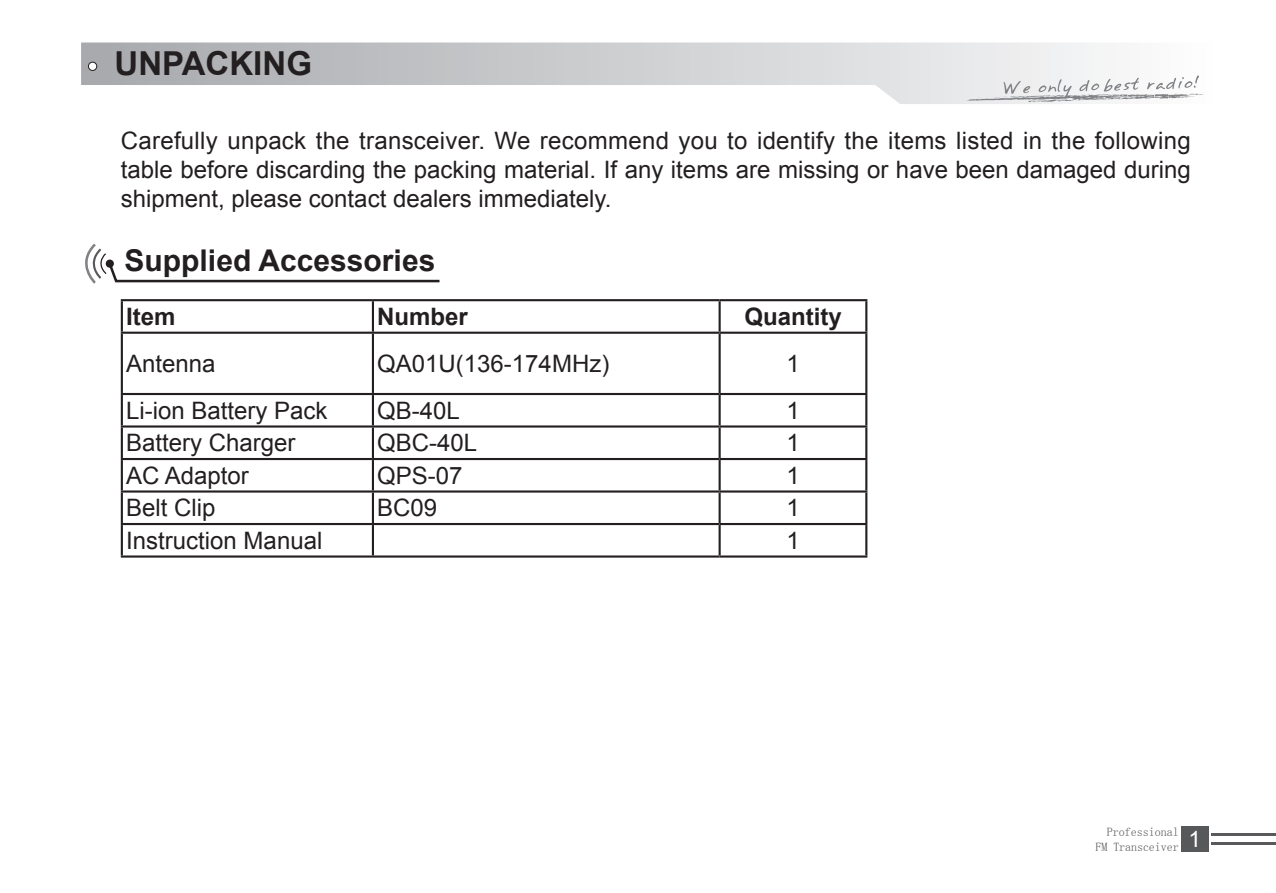
<style>
.page{position:relative;width:1276px;height:893px;background:#fff}
.page>*{position:absolute;margin:0;border:0;box-sizing:border-box;transform-origin:0 0}
.t1{font:700 33px "Arial";color:#231f20}
.t2{font:700 30px "Arial";color:#231f20}
.t3{font:24px/28.8px "Arial";color:#231f20;text-align:justify}
.t4{font:700 24px "Arial";color:#231f20}
.t5{font:12px/14.4px "Sim Sun";color:#57585a}
</style>
<div class="page">
<svg style="left:81px;top:43px;width:1027px;height:61px"></svg>
<div style="left:88px;top:62px;width:9px;height:8px;background:#fff;border-radius:50%"></div>
<div style="left:88px;top:62px;width:9px;height:9px;border:1px solid #231f20;border-radius:50%"></div>
<svg style="left:965px;top:75px;width:239px;height:28px"></svg>
<div style="left:1181px;top:826px;width:27px;height:25px;background:#57585a"></div>
<hr style="left:1210px;top:833px;width:66px;height:3px;background:#59595b">
<hr style="left:1210px;top:842px;width:66px;height:3px;background:#59595b">
<svg style="left:85px;top:243px;width:355px;height:41px"></svg>
<hr style="left:121px;top:299px;width:252px;height:2px;background:#231f20">
<hr style="left:121px;top:301px;width:2px;height:31px;background:#231f20">
<hr style="left:373px;top:299px;width:346px;height:2px;background:#231f20">
<hr style="left:372px;top:301px;width:2px;height:31px;background:#231f20">
<hr style="left:719px;top:299px;width:148px;height:2px;background:#231f20">
<hr style="left:718px;top:301px;width:2px;height:31px;background:#231f20">
<hr style="left:865px;top:301px;width:2px;height:31px;background:#231f20">
<hr style="left:121px;top:332px;width:252px;height:2px;background:#231f20">
<hr style="left:121px;top:334px;width:2px;height:59px;background:#231f20">
<hr style="left:373px;top:332px;width:346px;height:2px;background:#231f20">
<hr style="left:372px;top:334px;width:2px;height:59px;background:#231f20">
<hr style="left:719px;top:332px;width:148px;height:2px;background:#231f20">
<hr style="left:718px;top:334px;width:2px;height:59px;background:#231f20">
<hr style="left:865px;top:334px;width:2px;height:59px;background:#231f20">
<hr style="left:121px;top:393px;width:252px;height:2px;background:#231f20">
<hr style="left:121px;top:395px;width:2px;height:30px;background:#231f20">
<hr style="left:373px;top:393px;width:346px;height:2px;background:#231f20">
<hr style="left:372px;top:395px;width:2px;height:30px;background:#231f20">
<hr style="left:719px;top:393px;width:148px;height:2px;background:#231f20">
<hr style="left:718px;top:395px;width:2px;height:30px;background:#231f20">
<hr style="left:865px;top:395px;width:2px;height:30px;background:#231f20">
<hr style="left:121px;top:425px;width:252px;height:3px;background:#231f20">
<hr style="left:121px;top:428px;width:2px;height:30px;background:#231f20">
<hr style="left:373px;top:425px;width:346px;height:3px;background:#231f20">
<hr style="left:372px;top:428px;width:2px;height:30px;background:#231f20">
<hr style="left:719px;top:425px;width:148px;height:3px;background:#231f20">
<hr style="left:718px;top:428px;width:2px;height:30px;background:#231f20">
<hr style="left:865px;top:428px;width:2px;height:30px;background:#231f20">
<hr style="left:121px;top:458px;width:252px;height:2px;background:#231f20">
<hr style="left:121px;top:460px;width:2px;height:30px;background:#231f20">
<hr style="left:373px;top:458px;width:346px;height:2px;background:#231f20">
<hr style="left:372px;top:460px;width:2px;height:30px;background:#231f20">
<hr style="left:719px;top:458px;width:148px;height:2px;background:#231f20">
<hr style="left:718px;top:460px;width:2px;height:30px;background:#231f20">
<hr style="left:865px;top:460px;width:2px;height:30px;background:#231f20">
<hr style="left:121px;top:490px;width:252px;height:3px;background:#231f20">
<hr style="left:121px;top:493px;width:2px;height:30px;background:#231f20">
<hr style="left:373px;top:490px;width:346px;height:3px;background:#231f20">
<hr style="left:372px;top:493px;width:2px;height:30px;background:#231f20">
<hr style="left:719px;top:490px;width:148px;height:3px;background:#231f20">
<hr style="left:718px;top:493px;width:2px;height:30px;background:#231f20">
<hr style="left:865px;top:493px;width:2px;height:30px;background:#231f20">
<hr style="left:121px;top:523px;width:252px;height:2px;background:#231f20">
<hr style="left:121px;top:525px;width:2px;height:30px;background:#231f20">
<hr style="left:373px;top:523px;width:346px;height:2px;background:#231f20">
<hr style="left:372px;top:525px;width:2px;height:30px;background:#231f20">
<hr style="left:719px;top:523px;width:148px;height:2px;background:#231f20">
<hr style="left:718px;top:525px;width:2px;height:30px;background:#231f20">
<hr style="left:865px;top:525px;width:2px;height:30px;background:#231f20">
<hr style="left:121px;top:555px;width:252px;height:3px;background:#231f20">
<hr style="left:373px;top:555px;width:346px;height:3px;background:#231f20">
<hr style="left:719px;top:555px;width:148px;height:3px;background:#231f20">
<h1 class="t1" style="left:115px;top:41px;width:199px">UNPACKING</h1>
<p class="t3" style="left:121px;top:127px;width:1071px">Carefully unpack the transceiver. We recommend you to identify the items listed in the following table before discarding the packing material. If any items are missing or have been damaged during shipment, please contact dealers immediately.</p>
<p class="t2" style="left:125px;top:240px;width:312px">Supplied Accessories</p>
<p class="t4" style="left:126px;top:301px;width:51px">Item</p>
<p class="t4" style="left:377px;top:301px;width:92px">Number</p>
<p class="t4" style="left:744px;top:301px;width:99px">Quantity</p>
<p class="t3" style="left:126px;top:349px;width:91px">Antenna</p>
<p class="t3" style="left:377px;top:349px;width:234px">QA01U(136-174MHz)</p>
<p class="t3" style="left:786px;top:349px;width:15px">1</p>
<p class="t3" style="left:126px;top:396px;width:203px">Li-ion Battery Pack</p>
<p class="t3" style="left:377px;top:396px;width:84px">QB-40L</p>
<p class="t3" style="left:786px;top:396px;width:15px">1</p>
<p class="t3" style="left:126px;top:429px;width:171px">Battery Charger</p>
<p class="t3" style="left:377px;top:429px;width:102px">QBC-40L</p>
<p class="t3" style="left:786px;top:429px;width:15px">1</p>
<p class="t3" style="left:126px;top:461px;width:124px">AC Adaptor</p>
<p class="t3" style="left:377px;top:461px;width:87px">QPS-07</p>
<p class="t3" style="left:786px;top:461px;width:15px">1</p>
<p class="t3" style="left:126px;top:494px;width:91px">Belt Clip</p>
<p class="t3" style="left:377px;top:494px;width:62px">BC09</p>
<p class="t3" style="left:786px;top:494px;width:15px">1</p>
<p class="t3" style="left:126px;top:526px;width:198px">Instruction Manual</p>
<p class="t3" style="left:786px;top:526px;width:15px">1</p>
<p class="t5" style="left:1095px;top:825px;width:107px;text-indent:11px">Professional<br>FM Transceiver <sup>1</sup></p>
</div>
